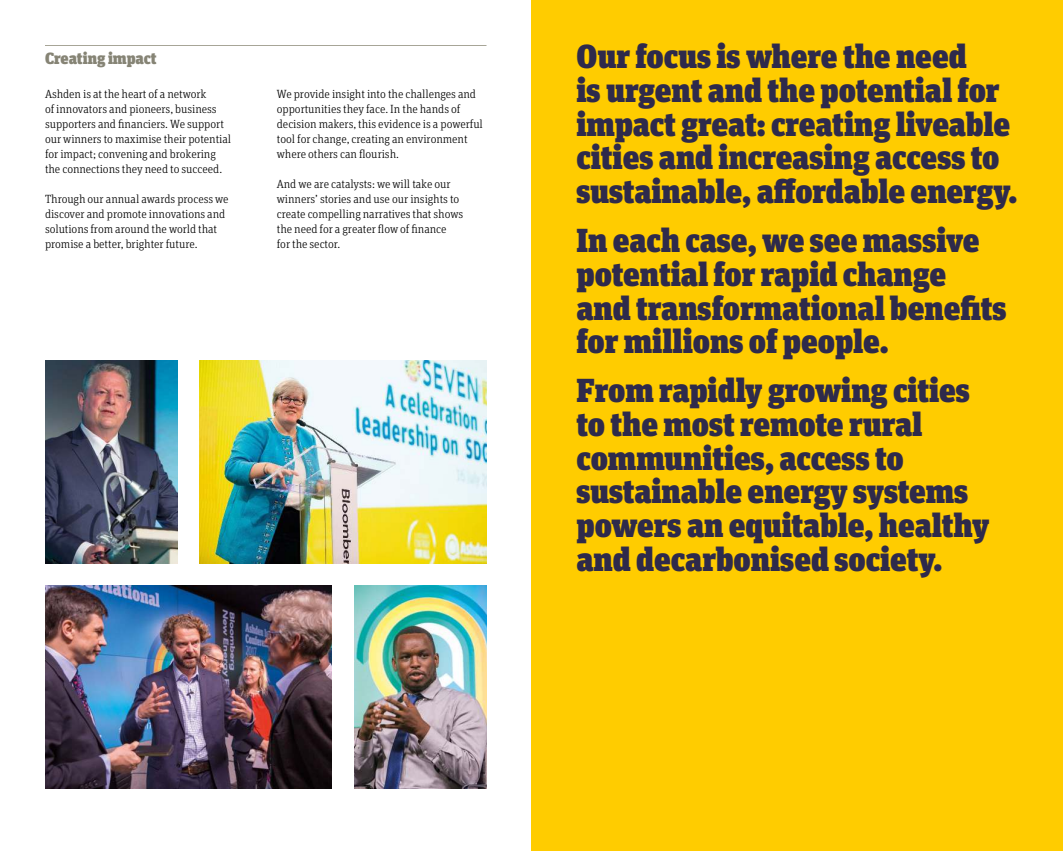
<style>
.page{position:relative;width:1063px;height:851px;background:#fff}
.page>*{position:absolute;margin:0;border:0;box-sizing:border-box;transform-origin:0 0}
.t1{font:900 33.25px/33.8px "Unit Slab Pro";color:#2e2a4b}
.t2{font:900 16.25px "Unit Slab Pro";color:#868475}
.t3{font:300 11.88px/15px "Unit Slab Pro";letter-spacing:-.005em;color:#000}
</style>
<div class="page">
<hr style="left:45px;top:45px;width:441px;height:1px;background:#a7a597">
<img style="left:45px;top:585px;width:287px;height:203px">
<img style="left:200px;top:360px;width:286px;height:203px">
<img style="left:45px;top:360px;width:132px;height:203px">
<img style="left:354px;top:585px;width:132px;height:203px">
<div style="left:531px;top:0;width:532px;height:850px;background:#fc0"></div>
<h2 class="t2" style="left:45px;top:52px;width:113px">Creating impact</h2>
<p class="t3" style="left:45px;top:87px;width:188px">Ashden is at the heart of a network<br>of innovators and pioneers, business supporters and financiers. We support our winners to maximise their potential for impact; convening and brokering the connections they need to succeed.</p>
<p class="t3" style="left:45px;top:192px;width:185px">Through our annual awards process we discover and promote innovations and solutions from around the world that promise a better, brighter future.</p>
<p class="t3" style="left:277px;top:87px;width:208px">We provide insight into the challenges and opportunities they face. In the hands of decision makers, this evidence is a powerful tool for change, creating an environment where others can flourish.</p>
<p class="t3" style="left:277px;top:177px;width:188px">And we are catalysts: we will take our winners’ stories and use our insights to create compelling narratives that shows the need for a greater flow of finance<br>for the sector.</p>
<h1 class="t1" style="left:576px;top:42px;width:442px">Our focus is where the need<br>is urgent and the potential for impact great: creating liveable cities and increasing access to sustainable, affordable energy.</h1>
<h1 class="t1" style="left:576px;top:226px;width:432px">In each case, we see massive potential for rapid change and transformational benefits for millions of people.</h1>
<h1 class="t1" style="left:576px;top:376px;width:414px">From rapidly growing cities to the most remote rural communities, access to sustainable energy systems powers an equitable, healthy and decarbonised society.</h1>
</div>
